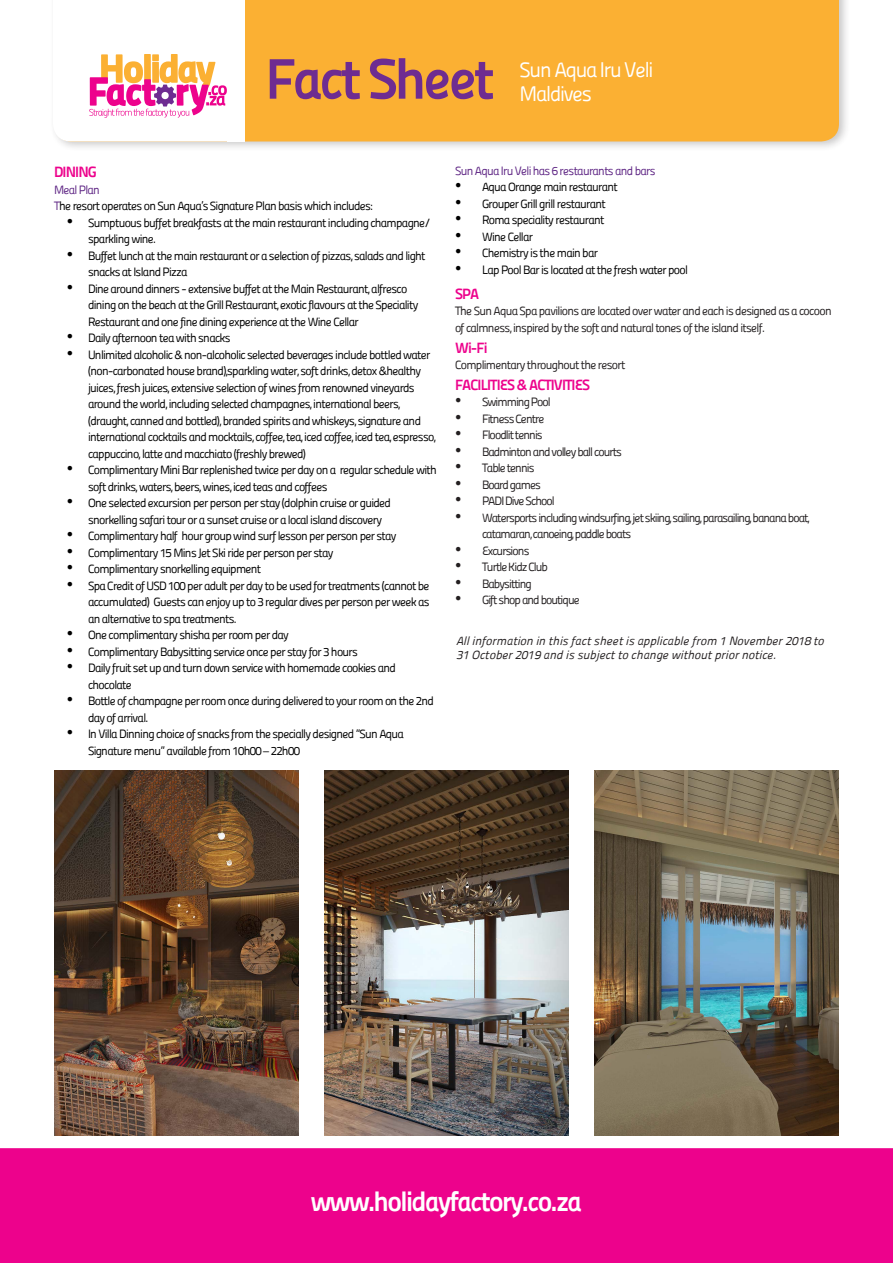
<style>
.page{position:relative;width:893px;height:1263px;background:#fff}
.page>*{position:absolute;margin:0;border:0;box-sizing:border-box;transform-origin:0 0}
.t1{font:57px "Panefresco 800 wt";letter-spacing:-.06em;color:#6e2c91}
.t2{font:27.75px "Panefresco 800 wt";letter-spacing:-.06em;color:#fff}
.t3{font:21px "Panefresco 400 wt";letter-spacing:-.06em;color:#fff}
.t4{font:15px "Panefresco 800 wt";letter-spacing:-.06em;color:#ed028c}
.t5{font:12px/16.5px "Panefresco 400 wt";letter-spacing:-.06em;color:#000}
.t6{font:12px/16.5px "Panefresco 400 wt";letter-spacing:-.08em;color:#231f20}
.t7{font:12px/16.5px "Panefresco 400 wt";letter-spacing:-.06em;color:#231f20}
.t8{font:italic 12px/14.4px "Panefresco 400 wt";color:#231f20}
.t9{font:12px "Panefresco 400 wt";letter-spacing:-.06em;color:#5e2584}
.s1{color:#5e2584}
.s2{font-family:"Times New Roman";font-size:18px}
</style>
<div class="page">
<div style="left:0;top:1148px;width:893px;height:115px;background:#ed028c"></div>
<div style="left:49px;top:0;width:801px;height:152px;background:#231f20;opacity:.25"></div>
<div style="left:245px;top:0;width:594px;height:141px;background:#fbb033"></div>
<svg style="left:53px;top:0;width:192px;height:141px"></svg>
<img style="left:324px;top:770px;width:245px;height:366px">
<img style="left:594px;top:770px;width:245px;height:366px">
<img style="left:54px;top:770px;width:245px;height:366px">
<p class="t1" style="left:265px;top:35px;width:230px">Fact Sheet</p>
<p class="t3" style="left:520px;top:54px;width:135px">Sun Aqua Iru Veli</p>
<p class="t3" style="left:520px;top:78px;width:74px">Maldives</p>
<p class="t4" style="left:54px;top:160px;width:44px">DINING</p>
<p class="t9" style="left:54px;top:180px;width:48px">Meal Plan</p>
<p class="t5" style="left:54px;top:197px;width:320px"><span class="s1">T</span>he resort operates on Sun Aqua’s Signature Plan basis which includes:</p>
<p class="t5" style="left:88px;top:213px;width:344px;text-indent:-21px"><span class="s2">•</span> Sumptuous buffet breakfasts at the main restaurant including champagne/ sparkling wine.</p>
<p class="t5" style="left:88px;top:246px;width:339px;text-indent:-21px"><span class="s2">•</span> Buffet lunch at the main restaurant or a selection of pizzas, salads and light snacks at Island Pizza</p>
<p class="t5" style="left:88px;top:279px;width:332px;text-indent:-21px"><span class="s2">•</span> Dine around dinners - extensive buffet at the Main Restaurant, alfresco dining on the beach at the Grill Restaurant, exotic flavours at the Speciality<br>Restaurant and one fine dining experience at the Wine Cellar</p>
<p class="t5" style="left:67px;top:329px;width:165px"><span class="s2">•</span> Daily afternoon tea with snacks</p>
<p class="t5" style="left:88px;top:345px;width:349px;text-indent:-21px"><span class="s2">•</span> Unlimited alcoholic &amp; non-alcoholic selected beverages include bottled water (non-carbonated house brand),sparkling water, soft drinks, detox &amp;healthy juices, fresh juices, extensive selection of wines from renowned vineyards around the world, including selected champagnes, international beers, (draught, canned and bottled), branded spirits and whiskeys, signature and international cocktails and mocktails, coffee, tea, iced coffee, iced tea, espresso, cappuccino, latte and macchiato (freshly brewed)</p>
<p class="t5" style="left:88px;top:461px;width:350px;text-indent:-21px"><span class="s2">•</span> Complimentary Mini Bar replenished twice per day on a regular schedule with soft drinks, waters, beers, wines, iced teas and coffees</p>
<p class="t5" style="left:88px;top:494px;width:305px;text-indent:-21px"><span class="s2">•</span> One selected excursion per person per stay (dolphin cruise or guided snorkelling safari tour or a sunset cruise or a local island discovery</p>
<p class="t5" style="left:67px;top:527px;width:331px"><span class="s2">•</span> Complimentary half hour group wind surf lesson per person per stay</p>
<p class="t5" style="left:67px;top:543px;width:268px"><span class="s2">•</span> Complimentary 15 Mins Jet Ski ride per person per stay</p>
<p class="t5" style="left:67px;top:560px;width:196px"><span class="s2">•</span> Complimentary snorkelling equipment</p>
<p class="t5" style="left:88px;top:576px;width:343px;text-align:justify;text-indent:-21px"><span class="s2">•</span> Spa Credit of USD 100 per adult per day to be used for treatments (cannot be accumulated) Guests can enjoy up to 3 regular dives per person per week as an alternative to spa treatments.</p>
<p class="t5" style="left:67px;top:626px;width:224px"><span class="s2">•</span> One complimentary shisha per room per day</p>
<p class="t5" style="left:67px;top:642px;width:293px"><span class="s2">•</span> Complimentary Babysitting service once per stay for 3 hours</p>
<p class="t5" style="left:88px;top:659px;width:310px;text-indent:-21px"><span class="s2">•</span> Daily fruit set up and turn down service with homemade cookies and chocolate</p>
<p class="t5" style="left:88px;top:692px;width:348px;text-indent:-21px"><span class="s2">•</span> Bottle of champagne per room once during delivered to your room on the 2nd day of arrival.</p>
<p class="t5" style="left:88px;top:725px;width:317px;text-indent:-21px"><span class="s2">•</span> In Villa Dinning choice of snacks from the specially designed “Sun Aqua<br>Signature menu” available from 10h00 – 22h00</p>
<p class="t9" style="left:455px;top:162px;width:202px">Sun Aqua Iru Veli has 6 restaurants and bars</p>
<p class="t5" style="left:455px;top:178px;width:164px"><span class="s2">•</span> Aqua Orange main restaurant</p>
<p class="t5" style="left:455px;top:195px;width:152px"><span class="s2">•</span> Grouper Grill grill restaurant</p>
<p class="t5" style="left:455px;top:211px;width:151px"><span class="s2">•</span> Roma speciality restaurant</p>
<p class="t5" style="left:455px;top:228px;width:80px"><span class="s2">•</span> Wine Cellar</p>
<p class="t5" style="left:455px;top:244px;width:144px"><span class="s2">•</span> Chemistry is the main bar</p>
<p class="t5" style="left:455px;top:261px;width:235px"><span class="s2">•</span> Lap Pool Bar is located at the fresh water pool</p>
<p class="t4" style="left:455px;top:282px;width:26px">SPA</p>
<p class="t7" style="left:455px;top:302px;width:378px">The Sun Aqua Spa pavilions are located over water and each is designed as a cocoon of calmness, inspired by the soft and natural tones of the island itself.</p>
<p class="t4" style="left:455px;top:336px;width:34px">Wi-Fi</p>
<p class="t7" style="left:455px;top:356px;width:172px">Complimentary throughout the resort</p>
<p class="t4" style="left:455px;top:373px;width:137px">FACILITIES &amp; ACTIVITIES</p>
<p class="t6" style="left:455px;top:393px;width:97px"><span class="s2">•</span> Swimming Pool</p>
<p class="t6" style="left:455px;top:410px;width:91px"><span class="s2">•</span> Fitness Centre</p>
<p class="t6" style="left:455px;top:426px;width:89px"><span class="s2">•</span> Floodlit tennis</p>
<p class="t6" style="left:455px;top:443px;width:169px"><span class="s2">•</span> Badminton and volley ball courts</p>
<p class="t6" style="left:455px;top:459px;width:81px"><span class="s2">•</span> Table tennis</p>
<p class="t6" style="left:455px;top:476px;width:87px"><span class="s2">•</span> Board games</p>
<p class="t6" style="left:455px;top:492px;width:101px"><span class="s2">•</span> PADI Dive School</p>
<p class="t6" style="left:482px;top:509px;width:329px;text-indent:-27px"><span class="s2">•</span> Watersports including windsurfing, jet skiing, sailing, parasailing, banana boat, catamaran, canoeing, paddle boats</p>
<p class="t6" style="left:455px;top:542px;width:76px"><span class="s2">•</span> Excursions</p>
<p class="t6" style="left:455px;top:558px;width:95px"><span class="s2">•</span> Turtle Kidz Club</p>
<p class="t6" style="left:455px;top:575px;width:78px"><span class="s2">•</span> Babysitting</p>
<p class="t6" style="left:455px;top:591px;width:126px"><span class="s2">•</span> Gift shop and boutique</p>
<p class="t8" style="left:456px;top:633px;width:369px">All information in this fact sheet is applicable from 1 November 2018 to<br>31 October 2019 and is subject to change without prior notice.</p>
<p class="t2" style="left:311px;top:1180px;width:273px">www.holidayfactory.co.za</p>
</div>
